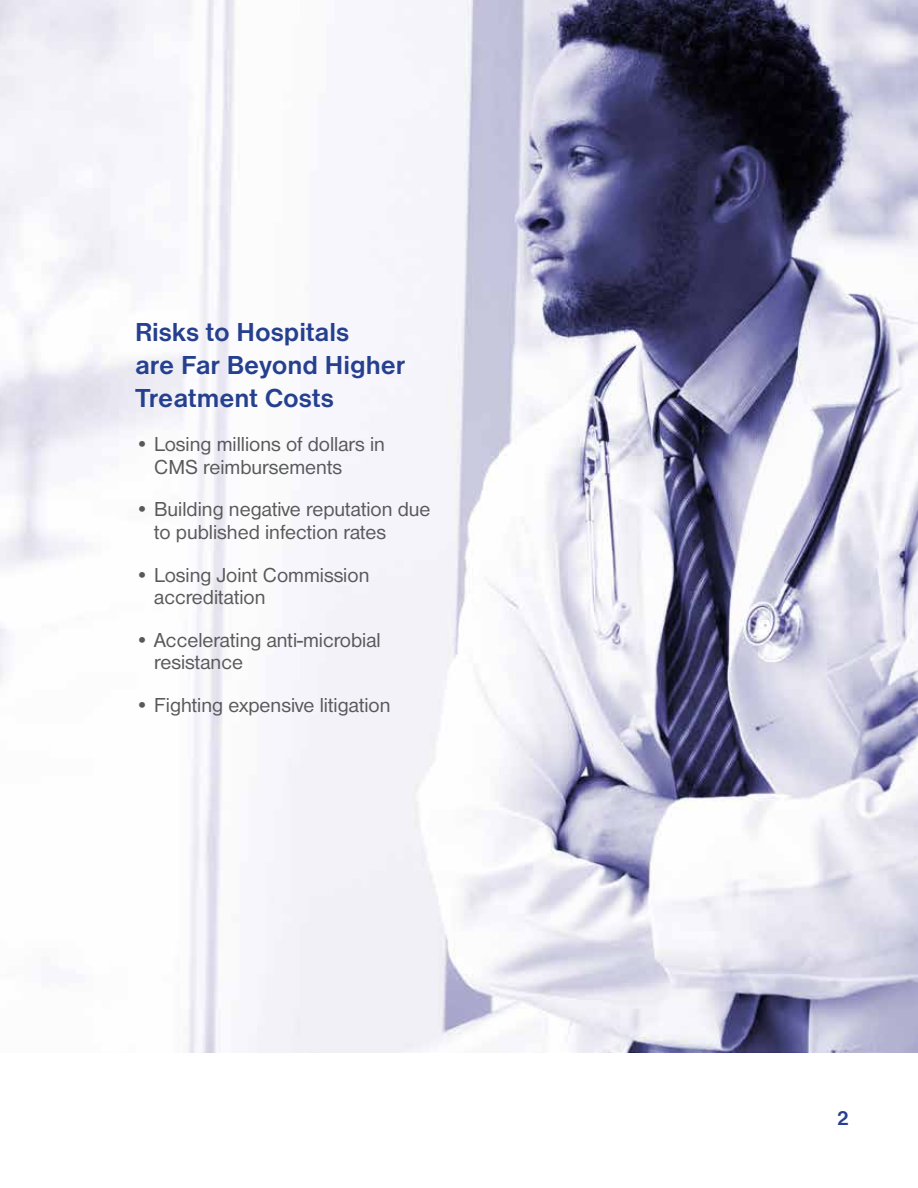
<style>
.page{position:relative;width:918px;height:1188px;background:#fff}
.page>*{position:absolute;margin:0;border:0;box-sizing:border-box;transform-origin:0 0}
.t1{font:700 27px/33px "Nimbus San D";color:#25408f}
.t2{font:21px/22.5px "Nimbus San D";color:#58595b}
.t3{font:700 21px "Nimbus San D";color:#25408f}
</style>
<div class="page">
<img style="left:0;top:0;width:918px;height:1053px">
<p class="t1" style="left:135px;top:315px;width:272px">Risks to Hospitals<br>are Far Beyond Higher<br>Treatment Costs</p>
<p class="t2" style="left:154px;top:433px;width:232px;text-indent:-19px">• Losing millions of dollars in<br>CMS reimbursements</p>
<p class="t2" style="left:154px;top:498px;width:278px;text-indent:-19px">• Building negative reputation due to published infection rates</p>
<p class="t2" style="left:154px;top:563px;width:217px;text-indent:-19px">• Losing Joint Commission accreditation</p>
<p class="t2" style="left:154px;top:628px;width:228px;text-indent:-19px">• Accelerating anti-microbial resistance</p>
<p class="t2" style="left:135px;top:694px;width:257px">• Fighting expensive litigation</p>
<p class="t3" style="left:837px;top:1106px;width:13px">2</p>
</div>
